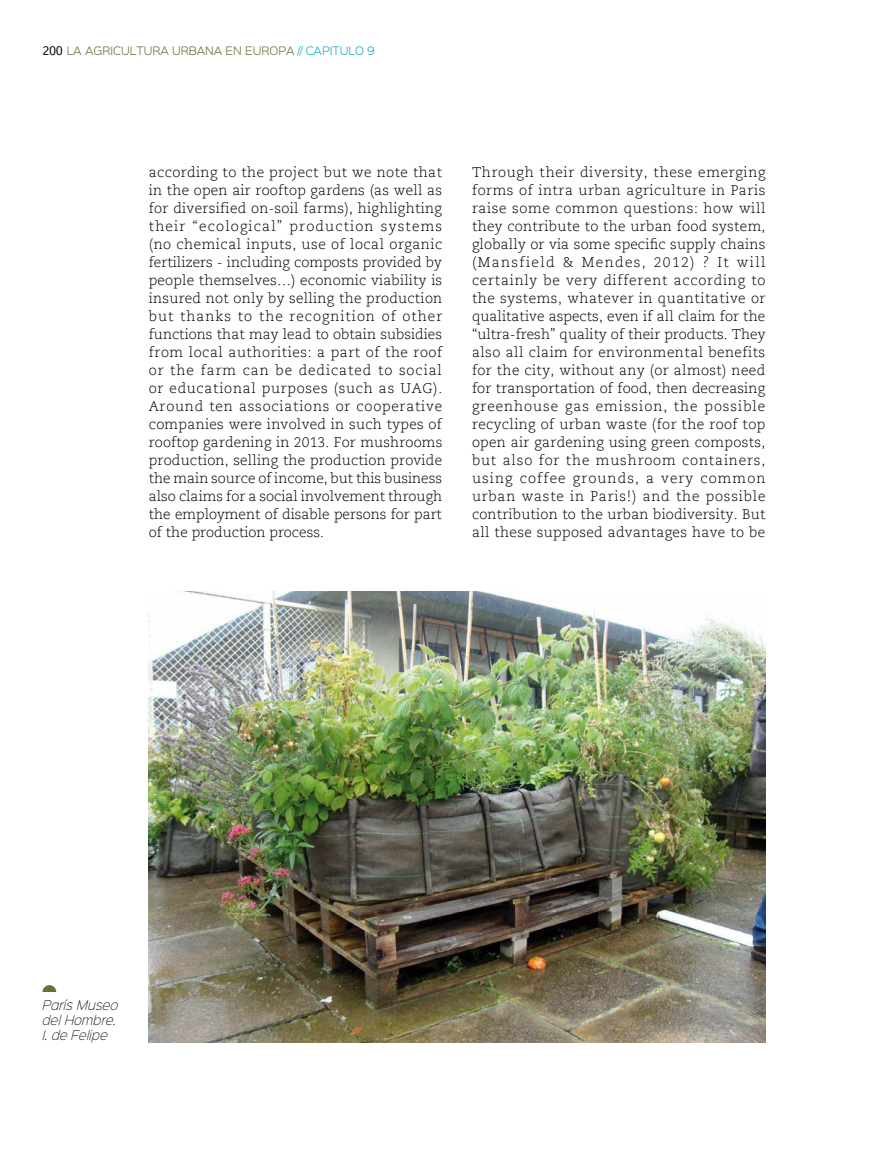
<style>
.page{position:relative;width:893px;height:1149px;background:#fff}
.page>*{position:absolute;margin:0;border:0;box-sizing:border-box;transform-origin:0 0}
.t1{font:300 13.95px/18px "Caecilia LT Std";letter-spacing:.005em;color:#000;text-align:justify}
.t2{font:italic 12px/15px "Sinkin Sans 200 X Light";color:#000}
.t3{font:300 10.5px "Sinkin Sans 300";color:#5e7535}
.t4{font:300 10.5px "Sinkin Sans 300";color:#14a8c1}
.s1{font-family:"Signika";font-size:13.5px;color:#000}
.s2{color:#5e7535}
</style>
<div class="page">
<img style="left:149px;top:591px;width:616px;height:451px">
<svg style="left:43px;top:985px;width:13px;height:6px"></svg>
<p class="t3" style="left:43px;top:42px;width:51px"><span class="s1">200</span> LA AGRI</p>
<p class="t3" style="left:113px;top:42px;width:17px">CULTURA</p>
<p class="t3" style="left:172px;top:42px;width:35px">URBANA</p>
<p class="t3" style="left:226px;top:42px;width:29px">EN EURO</p>
<p class="t4" style="left:278px;top:42px;width:60px"><span class="s2">PA</span> // CAPITULO</p>
<p class="t4" style="left:367px;top:42px;width:9px">9</p>
<p class="t1" style="left:149px;top:164px;width:295px">according to the project but we note that in the open air rooftop gardens (as well as for diversified on-soil farms), highlighting their “ecological” production systems (no chemical inputs, use of local organic fertilizers - including composts provided by people themselves…) economic viability is insured not only by selling the production but thanks to the recognition of other functions that may lead to obtain subsidies from local authorities: a part of the roof or the farm can be dedicated to social or educational purposes (such as UAG).<br>Around ten associations or cooperative companies were involved in such types of rooftop gardening in 2013. For mushrooms production, selling the production provide the main source of income, but this business also claims for a social involvement through the employment of disable persons for part of the production process.</p>
<p class="t1" style="left:472px;top:163px;width:295px">Through their diversity, these emerging forms of intra urban agriculture in Paris raise some common questions: how will they contribute to the urban food system, globally or via some specific supply chains (Mansfield &amp; Mendes, 2012) ? It will certainly be very different according to the systems, whatever in quantitative or qualitative aspects, even if all claim for the “ultra-fresh” quality of their products. They also all claim for environmental benefits for the city, without any (or almost) need for transportation of food, then decreasing greenhouse gas emission, the possible recycling of urban waste (for the roof top open air gardening using green composts, but also for the mushroom containers, using coffee grounds, a very common urban waste in Paris!) and the possible contribution to the urban biodiversity. But all these supposed advantages have to be</p>
<p class="t2" style="left:43px;top:996px;width:77px">París Museo del Hombre.<br>I. de Felipe</p>
</div>
